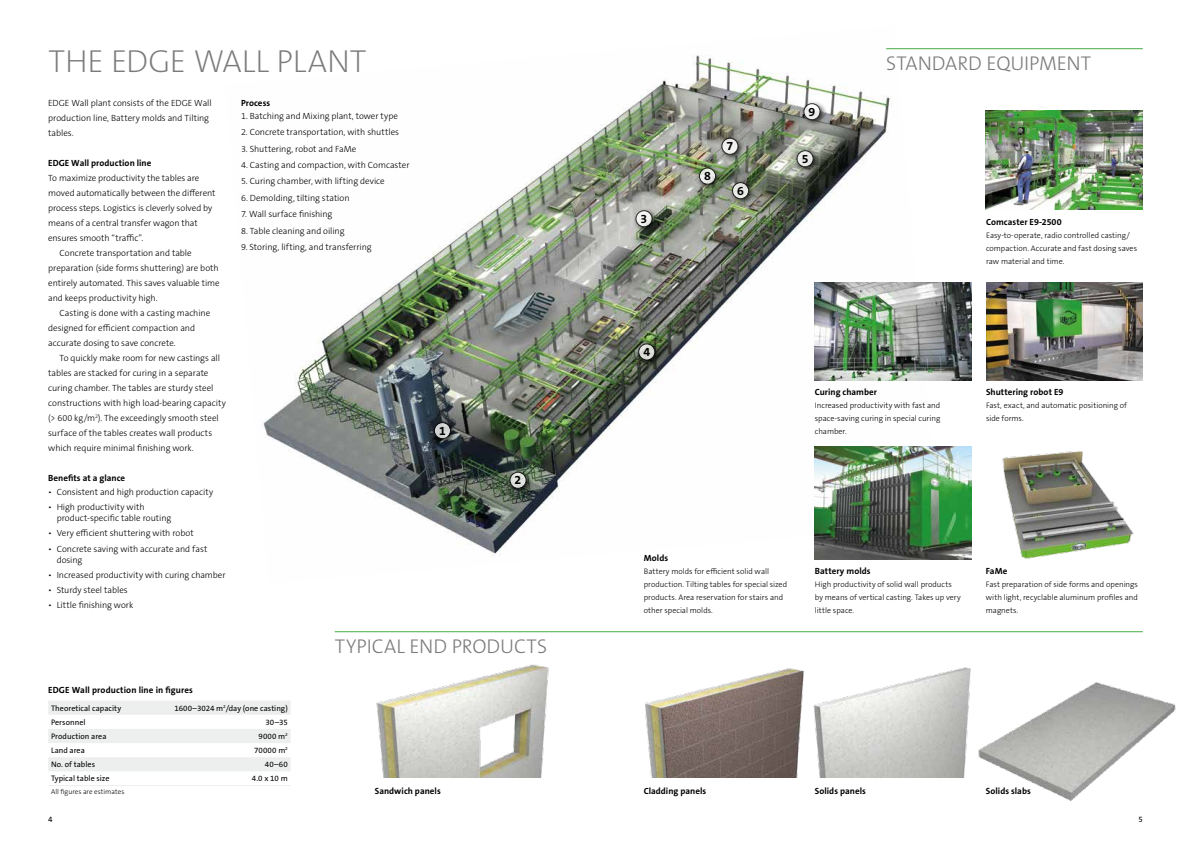
<style>
.page{position:relative;width:1191px;height:842px;background:#fff}
.page>*{position:absolute;margin:0;border:0;box-sizing:border-box;transform-origin:0 0}
.t1{font:200 32px "The Sans B Plus W2";letter-spacing:-.005em;color:#7c7b7b}
.t2{font:300 20px "The Sans B Plus W3";letter-spacing:-.005em;color:#7c7b7b}
.t3{font:700 12.3px "The Sans B Plus W7";color:#000}
.t4{font:300 9px/15px "The Sans B Plus W3";letter-spacing:-.005em;color:#000}
.t5{font:700 9px "The Sans B Plus W7";letter-spacing:.005em;color:#000}
.t6{font:300 8px/13px "The Sans B Plus W3";color:#000}
.t7{font:8px "The Sans B Plus W5 Plain";letter-spacing:.005em;color:#000}
.t8{font:300 7px "The Sans B Plus W3";letter-spacing:.005em;color:#000}
</style>
<div class="page">
<img style="left:263px;top:49px;width:674px;height:511px">
<img style="left:986px;top:282px;width:156px;height:98px">
<img style="left:815px;top:282px;width:156px;height:98px">
<hr style="left:335px;top:631px;width:807px;height:1px;background:#47ad46">
<hr style="left:886px;top:48px;width:256px;height:1px;background:#47ad46">
<svg style="left:48px;top:701px;width:243px;height:70px"></svg>
<hr style="left:48px;top:785px;width:101px;height:1px;background:#edefef">
<hr style="left:149px;top:785px;width:142px;height:1px;background:#edefef">
<img style="left:815px;top:446px;width:156px;height:114px">
<img style="left:1002px;top:451px;width:132px;height:108px">
<img style="left:853px;top:667px;width:116px;height:111px">
<img style="left:645px;top:668px;width:208px;height:110px">
<img style="left:376px;top:664px;width:173px;height:114px">
<img style="left:969px;top:668px;width:207px;height:133px">
<img style="left:986px;top:110px;width:156px;height:99px">
<svg style="left:431px;top:419px;width:27px;height:27px"></svg>
<svg style="left:434px;top:423px;width:16px;height:16px"></svg>
<div style="left:434px;top:422px;width:17px;height:17px;border:1px solid #000;border-radius:50%"></div>
<svg style="left:506px;top:469px;width:27px;height:27px"></svg>
<svg style="left:510px;top:472px;width:16px;height:16px"></svg>
<div style="left:510px;top:472px;width:16px;height:16px;border:1px solid #000;border-radius:50%"></div>
<svg style="left:635px;top:341px;width:27px;height:27px"></svg>
<svg style="left:638px;top:344px;width:17px;height:16px"></svg>
<div style="left:638px;top:344px;width:17px;height:16px;border:1px solid #000;border-radius:50%"></div>
<svg style="left:632px;top:207px;width:27px;height:27px"></svg>
<svg style="left:636px;top:211px;width:16px;height:16px"></svg>
<div style="left:636px;top:210px;width:16px;height:17px;border:1px solid #000;border-radius:50%"></div>
<svg style="left:696px;top:165px;width:27px;height:27px"></svg>
<svg style="left:699px;top:168px;width:16px;height:16px"></svg>
<div style="left:699px;top:168px;width:17px;height:16px;border:1px solid #000;border-radius:50%"></div>
<svg style="left:729px;top:179px;width:27px;height:27px"></svg>
<svg style="left:732px;top:183px;width:16px;height:16px"></svg>
<div style="left:732px;top:182px;width:17px;height:17px;border:1px solid #000;border-radius:50%"></div>
<svg style="left:718px;top:135px;width:27px;height:27px"></svg>
<svg style="left:722px;top:138px;width:16px;height:16px"></svg>
<div style="left:721px;top:138px;width:17px;height:16px;border:1px solid #000;border-radius:50%"></div>
<svg style="left:793px;top:147px;width:27px;height:27px"></svg>
<svg style="left:797px;top:151px;width:16px;height:16px"></svg>
<div style="left:797px;top:150px;width:16px;height:17px;border:1px solid #000;border-radius:50%"></div>
<svg style="left:800px;top:100px;width:27px;height:27px"></svg>
<svg style="left:804px;top:104px;width:16px;height:16px"></svg>
<div style="left:803px;top:103px;width:17px;height:17px;border:1px solid #000;border-radius:50%"></div>
<h1 class="t1" style="left:48px;top:41px;width:320px">THE EDGE WALL PLANT</h1>
<p class="t4" style="left:48px;top:95px;width:165px">EDGE Wall plant consists of the EDGE Wall production line, Battery molds and Tilting tables.</p>
<p class="t5" style="left:48px;top:157px;width:105px">EDGE Wall production line</p>
<p class="t4" style="left:48px;top:170px;width:153px">To maximize productivity the tables are</p>
<p class="t4" style="left:48px;top:185px;width:169px">moved automatically between the different</p>
<p class="t4" style="left:48px;top:200px;width:166px">process steps. Logistics is cleverly solved by</p>
<p class="t4" style="left:48px;top:215px;width:151px">means of a central transfer wagon that</p>
<p class="t4" style="left:48px;top:230px;width:97px">ensures smooth “traffic”.</p>
<p class="t4" style="left:60px;top:245px;width:134px">Concrete transportation and table</p>
<p class="t4" style="left:48px;top:260px;width:172px">preparation (side forms shuttering) are both</p>
<p class="t4" style="left:48px;top:275px;width:173px">entirely automated. This saves valuable time</p>
<p class="t4" style="left:48px;top:290px;width:111px">and keeps productivity high.</p>
<p class="t4" style="left:60px;top:305px;width:152px">Casting is done with a casting machine</p>
<p class="t4" style="left:48px;top:320px;width:148px">designed for efficient compaction and</p>
<p class="t4" style="left:48px;top:335px;width:129px">accurate dosing to save concrete.</p>
<p class="t4" style="left:60px;top:350px;width:162px">To quickly make room for new castings all</p>
<p class="t4" style="left:48px;top:365px;width:162px">tables are stacked for curing in a separate</p>
<p class="t4" style="left:48px;top:380px;width:167px">curing chamber. The tables are sturdy steel</p>
<p class="t4" style="left:48px;top:395px;width:179px">constructions with high load-bearing capacity</p>
<p class="t4" style="left:48px;top:410px;width:172px">(&gt; 600 kg/m<sup>2</sup>). The exceedingly smooth steel</p>
<p class="t4" style="left:48px;top:425px;width:165px">surface of the tables creates wall products</p>
<p class="t4" style="left:48px;top:440px;width:147px">which require minimal finishing work.</p>
<p class="t5" style="left:48px;top:472px;width:78px">Benefits at a glance</p>
<p class="t4" style="left:48px;top:484px;width:167px">• Consistent and high production capacity</p>
<p class="t4" style="left:57px;top:501px;width:116px;line-height:11px;text-indent:-9px">• High productivity with product-specific table routing</p>
<p class="t4" style="left:48px;top:526px;width:147px">• Very efficient shuttering with robot</p>
<p class="t4" style="left:57px;top:543px;width:152px;line-height:11px;text-indent:-9px">• Concrete saving with accurate and fast dosing</p>
<p class="t4" style="left:48px;top:567px;width:179px">• Increased productivity with curing chamber</p>
<p class="t4" style="left:48px;top:582px;width:81px">• Sturdy steel tables</p>
<p class="t4" style="left:48px;top:598px;width:87px">• Little finishing work</p>
<p class="t5" style="left:241px;top:97px;width:31px">Process</p>
<p class="t4" style="left:241px;top:108px;width:158px">1. Batching and Mixing plant, tower type</p>
<p class="t4" style="left:241px;top:125px;width:160px">2. Concrete transportation, with shuttles</p>
<p class="t4" style="left:241px;top:141px;width:117px">3. Shuttering, robot and FaMe</p>
<p class="t4" style="left:241px;top:158px;width:170px">4. Casting and compaction, with Comcaster</p>
<p class="t4" style="left:241px;top:174px;width:145px">5. Curing chamber, with lifting device</p>
<p class="t4" style="left:241px;top:190px;width:110px">6. Demolding, tilting station</p>
<p class="t4" style="left:241px;top:207px;width:93px">7. Wall surface finishing</p>
<p class="t4" style="left:241px;top:223px;width:105px">8. Table cleaning and oiling</p>
<p class="t4" style="left:241px;top:240px;width:132px">9. Storing, lifting, and transferring</p>
<h3 class="t3" style="left:439px;top:423px;width:8px">1</h3>
<h3 class="t3" style="left:514px;top:472px;width:8px">2</h3>
<h2 class="t2" style="left:335px;top:633px;width:214px">TYPICAL END PRODUCTS</h2>
<h3 class="t3" style="left:640px;top:211px;width:8px">3</h3>
<h3 class="t3" style="left:643px;top:344px;width:8px">4</h3>
<h3 class="t3" style="left:704px;top:168px;width:8px">8</h3>
<h3 class="t3" style="left:726px;top:138px;width:8px">7</h3>
<h3 class="t3" style="left:737px;top:183px;width:8px">6</h3>
<h3 class="t3" style="left:808px;top:104px;width:8px">9</h3>
<h3 class="t3" style="left:801px;top:151px;width:8px">5</h3>
<h2 class="t2" style="left:886px;top:50px;width:206px">STANDARD EQUIPMENT</h2>
<p class="t5" style="left:986px;top:216px;width:77px">Comcaster E9-2500</p>
<p class="t6" style="left:986px;top:229px;width:153px">Easy-to-operate, radio controlled casting/ compaction. Accurate and fast dosing saves raw material and time.</p>
<p class="t5" style="left:815px;top:386px;width:64px">Curing chamber</p>
<p class="t6" style="left:815px;top:398px;width:127px;text-align:justify">Increased productivity with fast and space-saving curing in special curing chamber.</p>
<p class="t5" style="left:986px;top:386px;width:79px">Shuttering robot E9</p>
<p class="t6" style="left:986px;top:398px;width:142px">Fast, exact, and automatic positioning of side forms.</p>
<p class="t5" style="left:644px;top:552px;width:26px">Molds</p>
<p class="t6" style="left:644px;top:564px;width:145px">Battery molds for efficient solid wall production. Tilting tables for special sized products. Area reservation for stairs and other special molds.</p>
<p class="t5" style="left:815px;top:565px;width:57px">Battery molds</p>
<p class="t6" style="left:815px;top:577px;width:147px">High productivity of solid wall products by means of vertical casting. Takes up very little space.</p>
<p class="t5" style="left:986px;top:565px;width:23px">FaMe</p>
<p class="t6" style="left:986px;top:577px;width:154px;text-align:justify">Fast preparation of side forms and openings with light, recyclable aluminum profiles and magnets.</p>
<p class="t5" style="left:48px;top:684px;width:146px">EDGE Wall production line in figures</p>
<p class="t7" style="left:51px;top:703px;width:72px">Theoretical capacity</p>
<p class="t7" style="left:174px;top:703px;width:115px">1600–3024 m<sup>2</sup>/day (one casting)</p>
<p class="t7" style="left:51px;top:717px;width:36px">Personnel</p>
<p class="t7" style="left:265px;top:717px;width:24px">30–35</p>
<p class="t7" style="left:51px;top:731px;width:57px">Production area</p>
<p class="t7" style="left:258px;top:731px;width:31px">9000 m<sup>2</sup></p>
<p class="t7" style="left:51px;top:745px;width:35px">Land area</p>
<p class="t7" style="left:254px;top:745px;width:35px">70000 m<sup>2</sup></p>
<p class="t7" style="left:51px;top:759px;width:46px">No. of tables</p>
<p class="t7" style="left:265px;top:759px;width:25px">40–60</p>
<p class="t7" style="left:51px;top:773px;width:60px">Typical table size</p>
<p class="t7" style="left:252px;top:773px;width:37px">4.0 x 10 m</p>
<p class="t8" style="left:51px;top:787px;width:75px">All figures are estimates</p>
<p class="t5" style="left:986px;top:785px;width:46px">Solids slabs</p>
<p class="t5" style="left:375px;top:785px;width:68px">Sandwich panels</p>
<p class="t5" style="left:643px;top:785px;width:64px">Cladding panels</p>
<p class="t5" style="left:814px;top:785px;width:53px">Solids panels</p>
<p class="t7" style="left:48px;top:814px;width:6px">4</p>
<p class="t7" style="left:1138px;top:814px;width:6px">5</p>
</div>
